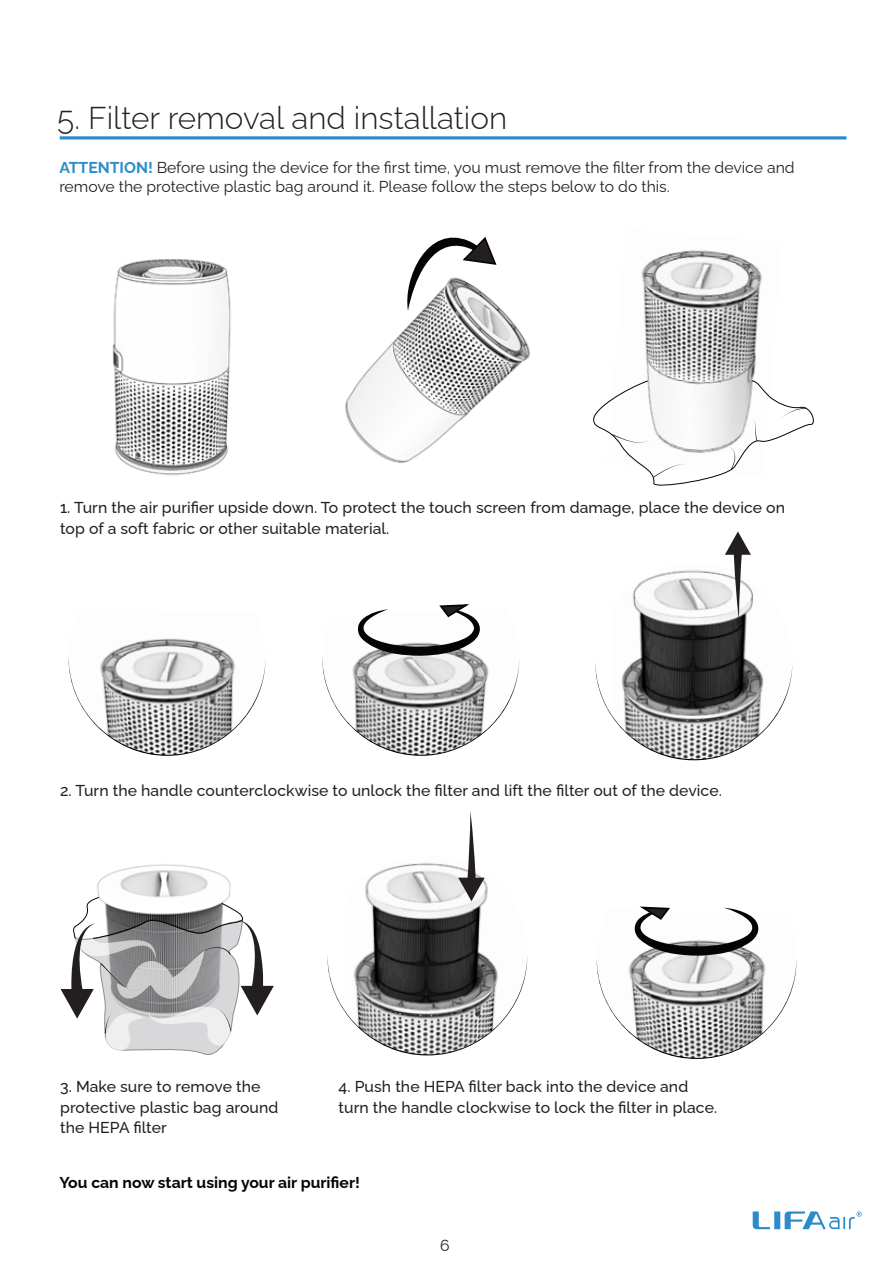
<style>
.page{position:relative;width:893px;height:1263px;background:#fff}
.page>*{position:absolute;margin:0;border:0;box-sizing:border-box;transform-origin:0 0}
.t1{font:300 31.5px "Raleway";color:#231f20}
.t2{font:500 15.75px/20.2px "Raleway";letter-spacing:.005em;color:#231f20}
.t3{font:15.75px/18.9px "Raleway";color:#231f20}
.t4{font:700 15.75px "Raleway";color:#040503}
.s1{font-weight:700;color:#2c8ccb}
</style>
<div class="page">
<img style="left:97px;top:864px;width:134px;height:32px">
<svg style="left:60px;top:896px;width:214px;height:159px"></svg>
<img style="left:345px;top:306px;width:185px;height:157px">
<svg style="left:403px;top:237px;width:95px;height:74px"></svg>
<svg style="left:753px;top:1211px;width:109px;height:18px"></svg>
<img style="left:112px;top:259px;width:119px;height:217px">
<img style="left:641px;top:250px;width:122px;height:130px">
<svg style="left:593px;top:380px;width:221px;height:106px"></svg>
<img style="left:106px;top:638px;width:125px;height:19px">
<svg style="left:68px;top:657px;width:198px;height:99px"></svg>
<svg style="left:322px;top:604px;width:197px;height:152px"></svg>
<img style="left:633px;top:570px;width:120px;height:91px">
<svg style="left:595px;top:661px;width:197px;height:100px"></svg>
<svg style="left:723px;top:531px;width:29px;height:90px"></svg>
<img style="left:365px;top:863px;width:123px;height:92px">
<svg style="left:327px;top:955px;width:201px;height:101px"></svg>
<svg style="left:457px;top:811px;width:29px;height:92px"></svg>
<svg style="left:596px;top:906px;width:201px;height:153px"></svg>
<hr style="left:60px;top:136px;width:786px;height:3px;background:#2c8ccb">
<h1 class="t1" style="left:57px;top:93px;width:451px">5. Filter removal and installation</h1>
<p class="t3" style="left:59px;top:156px;width:737px"><span class="s1">ATTENTION!</span> Before using the device for the first time, you must remove the filter from the device and remove the protective plastic bag around it. Please follow the steps below to do this.</p>
<p class="t2" style="left:60px;top:496px;width:726px">1. Turn the air purifier upside down. To protect the touch screen from damage, place the device on top of a soft fabric or other suitable material.</p>
<p class="t2" style="left:60px;top:779px;width:663px">2. Turn the handle counterclockwise to unlock the filter and lift the filter out of the device.</p>
<p class="t2" style="left:60px;top:1075px;width:220px">3. Make sure to remove the protective plastic bag around the HEPA filter</p>
<p class="t2" style="left:339px;top:1075px;width:380px">4. Push the HEPA filter back into the device and turn the handle clockwise to lock the filter in place.</p>
<p class="t4" style="left:59px;top:1170px;width:302px">You can now start using your air purifier!</p>
<p class="t3" style="left:440px;top:1234px;width:11px">6</p>
</div>
